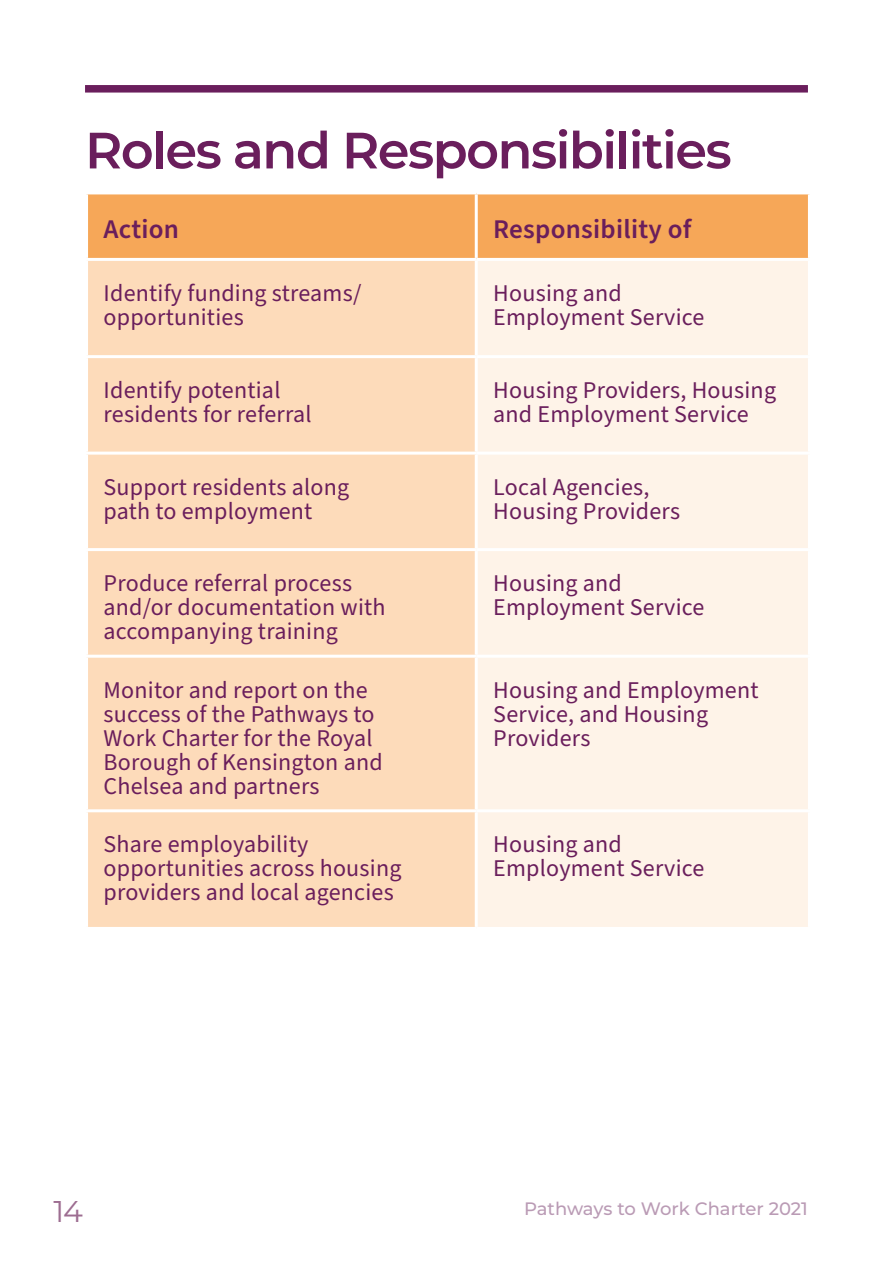
<style>
.page{position:relative;width:893px;height:1263px;background:#fff}
.page>*{position:absolute;margin:0;border:0;box-sizing:border-box;transform-origin:0 0}
.H2{font:600 51px "Montserrat";letter-spacing:-.03em;color:#6a1e5c}
.t1{font:30px "Montserrat";color:#9d6d91}
.table_head{font:600 27px "Source Sans Pro";letter-spacing:.01em;color:#6a1e5c}
.Table_body{font:24px/24px "Source Sans Pro";letter-spacing:.01em;color:#6a1e5c}
.t2{font:500 18px "Montserrat";letter-spacing:-.005em;color:#ba9bb5}
</style>
<div class="page">
<div style="left:85px;top:85px;width:723px;height:8px;background:#6a1e5c"></div>
<div style="left:88px;top:194px;width:720px;height:64px;background:#f6a758"></div>
<div style="left:88px;top:261px;width:387px;height:666px;background:#fddbba"></div>
<div style="left:478px;top:261px;width:330px;height:666px;background:#fef3e8"></div>
<hr style="left:475px;top:194px;width:3px;height:64px;background:#fff">
<hr style="left:85px;top:355px;width:391px;height:3px;background:#fff">
<hr style="left:476px;top:355px;width:335px;height:3px;background:#fff">
<hr style="left:85px;top:452px;width:391px;height:3px;background:#fff">
<hr style="left:476px;top:452px;width:335px;height:3px;background:#fff">
<hr style="left:85px;top:548px;width:391px;height:3px;background:#fff">
<hr style="left:476px;top:548px;width:335px;height:3px;background:#fff">
<hr style="left:85px;top:655px;width:391px;height:3px;background:#fff">
<hr style="left:476px;top:655px;width:335px;height:3px;background:#fff">
<hr style="left:85px;top:809px;width:391px;height:3px;background:#fff">
<hr style="left:476px;top:809px;width:335px;height:3px;background:#fff">
<h1 class="H2" style="left:85px;top:114px;width:648px">Roles and Responsibilities</h1>
<p class="table_head" style="left:104px;top:211px;width:77px">Action</p>
<p class="table_head" style="left:493px;top:211px;width:200px">Responsibility of</p>
<p class="Table_body" style="left:104px;top:282px;width:259px">Identify funding streams/ opportunities</p>
<p class="Table_body" style="left:493px;top:282px;width:213px">Housing and<br>Employment Service</p>
<p class="Table_body" style="left:104px;top:379px;width:210px">Identify potential residents for referral</p>
<p class="Table_body" style="left:493px;top:379px;width:284px">Housing Providers, Housing and Employment Service</p>
<p class="Table_body" style="left:104px;top:475px;width:247px">Support residents along path to employment</p>
<p class="Table_body" style="left:493px;top:475px;width:188px">Local Agencies,<br>Housing Providers</p>
<p class="Table_body" style="left:104px;top:572px;width:284px">Produce referral process and/or documentation with accompanying training</p>
<p class="Table_body" style="left:493px;top:572px;width:213px">Housing and<br>Employment Service</p>
<p class="Table_body" style="left:104px;top:678px;width:281px">Monitor and report on the success of the Pathways to<br>Work Charter for the Royal<br>Borough of Kensington and<br>Chelsea and partners</p>
<p class="Table_body" style="left:493px;top:678px;width:267px">Housing and Employment<br>Service, and Housing<br>Providers</p>
<p class="Table_body" style="left:104px;top:833px;width:299px">Share employability opportunities across housing providers and local agencies</p>
<p class="Table_body" style="left:493px;top:833px;width:213px">Housing and<br>Employment Service</p>
<p class="t1" style="left:53px;top:1191px;width:31px">14</p>
<p class="t2" style="left:524px;top:1195px;width:285px">Pathways to Work Charter 2021</p>
</div>
